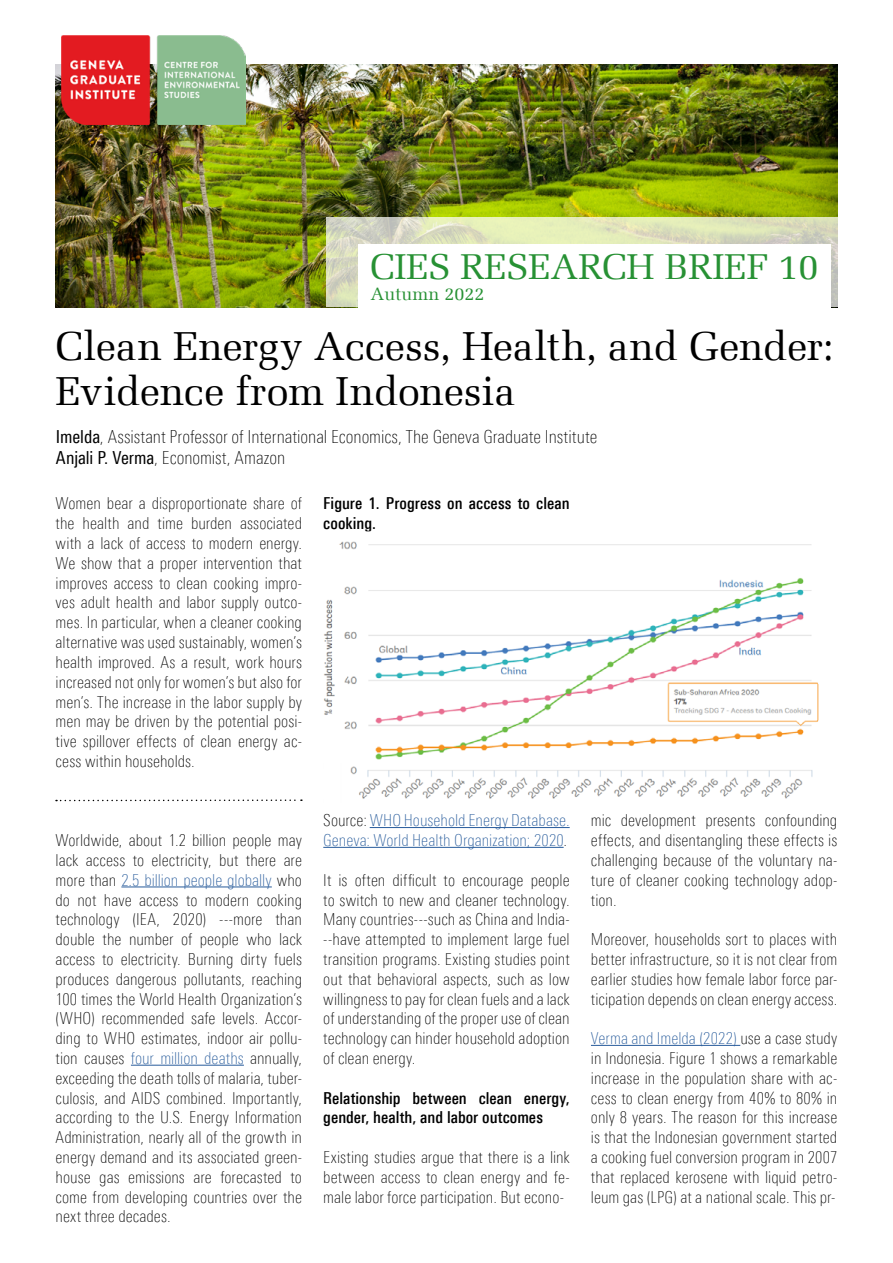
<style>
.page{position:relative;width:893px;height:1263px;background:#fff}
.page>*{position:absolute;margin:0;border:0;box-sizing:border-box;transform-origin:0 0}
.t1{font:40.5px/45px "Melior Com";letter-spacing:-.005em;color:#000}
.t2{font:36px "Melior Com";color:#279134}
.t3{font:100 18px/21.6px "Linotype Univers 220 Cn";letter-spacing:-.005em;color:#000}
.t4{font:18px "Melior Com";color:#279134}
.t5{font:100 16.5px/19.8px "Linotype Univers 220 Cn";color:#000;text-align:justify}
.t6{font:500 16.5px/19.8px "Linotype Univers 520 Cn";color:#000}
.t7{font:100 16.5px/19.8px "Linotype Univers 220 Cn";color:#275b9b}
.s1{font-family:"Linotype Univers 420 Cn";font-weight:400}
.s2{color:#275b9b}
.s3{color:#000}
</style>
<div class="page">
<hr style="left:121px;top:886px;width:151px;height:1px;background:#275b9b">
<hr style="left:131px;top:1065px;width:113px;height:1px;background:#275b9b">
<hr style="left:370px;top:827px;width:200px;height:1px;background:#275b9b">
<hr style="left:323px;top:847px;width:241px;height:1px;background:#275b9b">
<hr style="left:591px;top:1045px;width:149px;height:1px;background:#275b9b">
<img style="left:56px;top:65px;width:781px;height:242px">
<img style="left:62px;top:35px;width:184px;height:89px">
<svg style="left:326px;top:218px;width:512px;height:89px;background:#dce0be"></svg>
<div style="left:358px;top:245px;width:473px;height:63px;background:#fff"></div>
<img style="left:323px;top:541px;width:496px;height:258px">
<svg style="left:56px;top:799px;width:246px;height:2px"></svg>
<h2 class="t2" style="left:370px;top:245px;width:450px">CIES RESEARCH BRIEF 10</h2>
<p class="t4" style="left:370px;top:283px;width:116px">Autumn 2022</p>
<h1 class="t1" style="left:56px;top:323px;width:779px">Clean Energy Access, Health, and Gender:<br>Evidence from Indonesia</h1>
<p class="t3" style="left:56px;top:425px;width:543px"><span class="s1">Imelda</span>, Assistant Professor of International Economics, The Geneva Graduate Institute<br><span class="s1">Anjali P. Verma</span>, Economist, Amazon</p>
<p class="t5" style="left:56px;top:494px;width:248px">Women bear a disproportionate share of the health and time burden associated with a lack of access to modern energy.<br>We show that a proper intervention that improves access to clean cooking impro&shy;ves adult health and labor supply outco&shy;mes. In particular, when a cleaner cooking alternative was used sustainably, women’s health improved. As a result, work hours increased not only for women’s but also for men’s. The increase in the labor supply by men may be driven by the potential posi&shy;tive spillover effects of clean energy ac&shy;cess within households.</p>
<p class="t6" style="left:323px;top:494px;width:248px">Figure 1. Progress on access to clean cooking.</p>
<p class="t5" style="left:56px;top:830px;width:248px">Worldwide, about 1.2 billion people may lack access to electricity, but there are more than <span class="s2">2.5 billion people globally</span> who do not have access to modern cooking technology (IEA, 2020) ---more than double the number of people who lack access to electricity. Burning dirty fuels produces dangerous pollutants, reaching 100 times the World Health Organization’s (WHO) recommended safe levels. Accor&shy;ding to WHO estimates, indoor air pollu&shy;tion causes <span class="s2">four million deaths</span> annually, exceeding the death tolls of malaria, tuber&shy;culosis, and AIDS combined. Importantly, according to the U.S. Energy Information Administration, nearly all of the growth in energy demand and its associated green&shy;house gas emissions are forecasted to come from developing countries over the next three decades.</p>
<p class="t7" style="left:323px;top:811px;width:248px"><span class="s3">Source:</span> WHO Household Energy Database.<br>Geneva: World Health Organization; 2020<span class="s3">.</span></p>
<p class="t5" style="left:323px;top:870px;width:248px">It is often difficult to encourage people to switch to new and cleaner technology.<br>Many countries---such as China and India---have attempted to implement large fuel transition programs. Existing studies point out that behavioral aspects, such as low willingness to pay for clean fuels and a lack of understanding of the proper use of clean technology can hinder household adoption of clean energy.</p>
<p class="t6" style="left:323px;top:1088px;width:248px">Relationship between clean energy, gender, health, and labor outcomes</p>
<p class="t5" style="left:323px;top:1147px;width:248px">Existing studies argue that there is a link between access to clean energy and fe&shy;male labor force participation. But econo-</p>
<p class="t5" style="left:591px;top:811px;width:248px">mic development presents confounding effects, and disentangling these effects is challenging because of the voluntary na&shy;ture of cleaner cooking technology adop&shy;tion.</p>
<p class="t5" style="left:591px;top:929px;width:248px">Moreover, households sort to places with better infrastructure, so it is not clear from earlier studies how female labor force par&shy;ticipation depends on clean energy access.</p>
<p class="t5" style="left:591px;top:1028px;width:248px"><span class="s2">Verma and Imelda (2022)</span> use a case study in Indonesia. Figure 1 shows a remarkable increase in the population share with ac&shy;cess to clean energy from 40% to 80% in only 8 years. The reason for this increase is that the Indonesian government started a cooking fuel conversion program in 2007 that replaced kerosene with liquid petro&shy;leum gas (LPG) at a national scale. This pr-</p>
</div>
